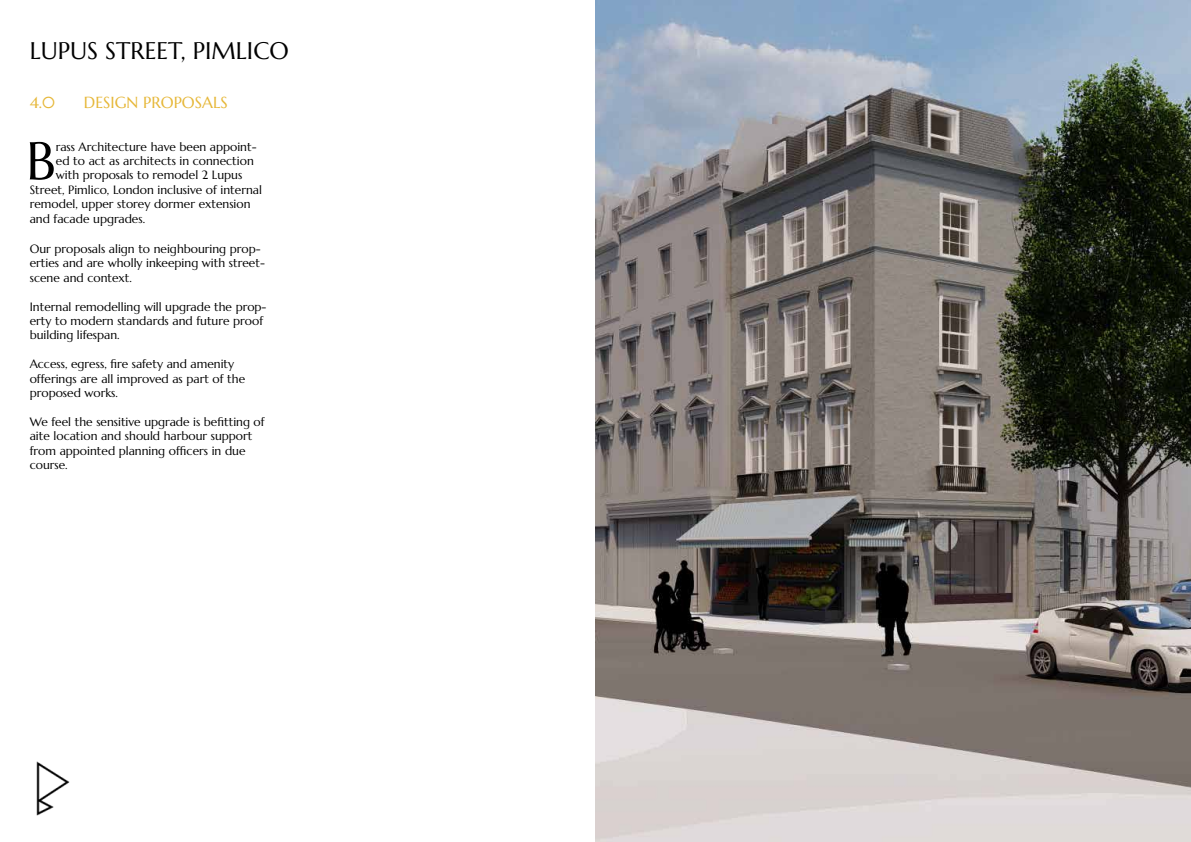
<style>
.page{position:relative;width:1191px;height:842px;background:#fff}
.page>*{position:absolute;margin:0;border:0;box-sizing:border-box;transform-origin:0 0}
.t1{font:53.1px "Marcellus";color:#000}
.t2{font:24px "Marcellus";color:#000}
.t3{font:16px "Marcellus";color:#e6b738}
.t4{font:12px/14.4px "Marcellus";color:#000}
</style>
<div class="page">
<img style="left:595px;top:0;width:596px;height:842px">
<img style="left:36px;top:761px;width:34px;height:55px">
<h2 class="t2" style="left:30px;top:36px;width:261px">LUPUS STREET, PIMLICO</h2>
<h3 class="t3" style="left:30px;top:92px;width:27px">4.0</h3>
<h3 class="t3" style="left:84px;top:92px;width:145px">DESIGN PROPOSALS</h3>
<h1 class="t1" style="left:26px;top:128px;width:31px">B</h1>
<p class="t4" style="left:56px;top:139px;width:202px">rass Architecture have been appoint-</p>
<p class="t4" style="left:56px;top:154px;width:199px">ed to act as architects in connection</p>
<p class="t4" style="left:56px;top:168px;width:188px">with proposals to remodel 2 Lupus</p>
<p class="t4" style="left:30px;top:182px;width:234px">Street, Pimlico, London inclusive of internal</p>
<p class="t4" style="left:30px;top:197px;width:222px">remodel, upper storey dormer extension</p>
<p class="t4" style="left:30px;top:211px;width:117px">and facade upgrades.</p>
<p class="t4" style="left:30px;top:242px;width:237px">Our proposals align to neighbouring prop&shy;erties and are wholly inkeeping with street&shy;scene and context.</p>
<p class="t4" style="left:30px;top:299px;width:238px">Internal remodelling will upgrade the prop&shy;erty to modern standards and future proof building lifespan.</p>
<p class="t4" style="left:30px;top:357px;width:217px">Access, egress, fire safety and amenity offerings are all improved as part of the proposed works.</p>
<p class="t4" style="left:30px;top:414px;width:236px">We feel the sensitive upgrade is befitting of aite location and should harbour support from appointed planning officers in due course.</p>
</div>
